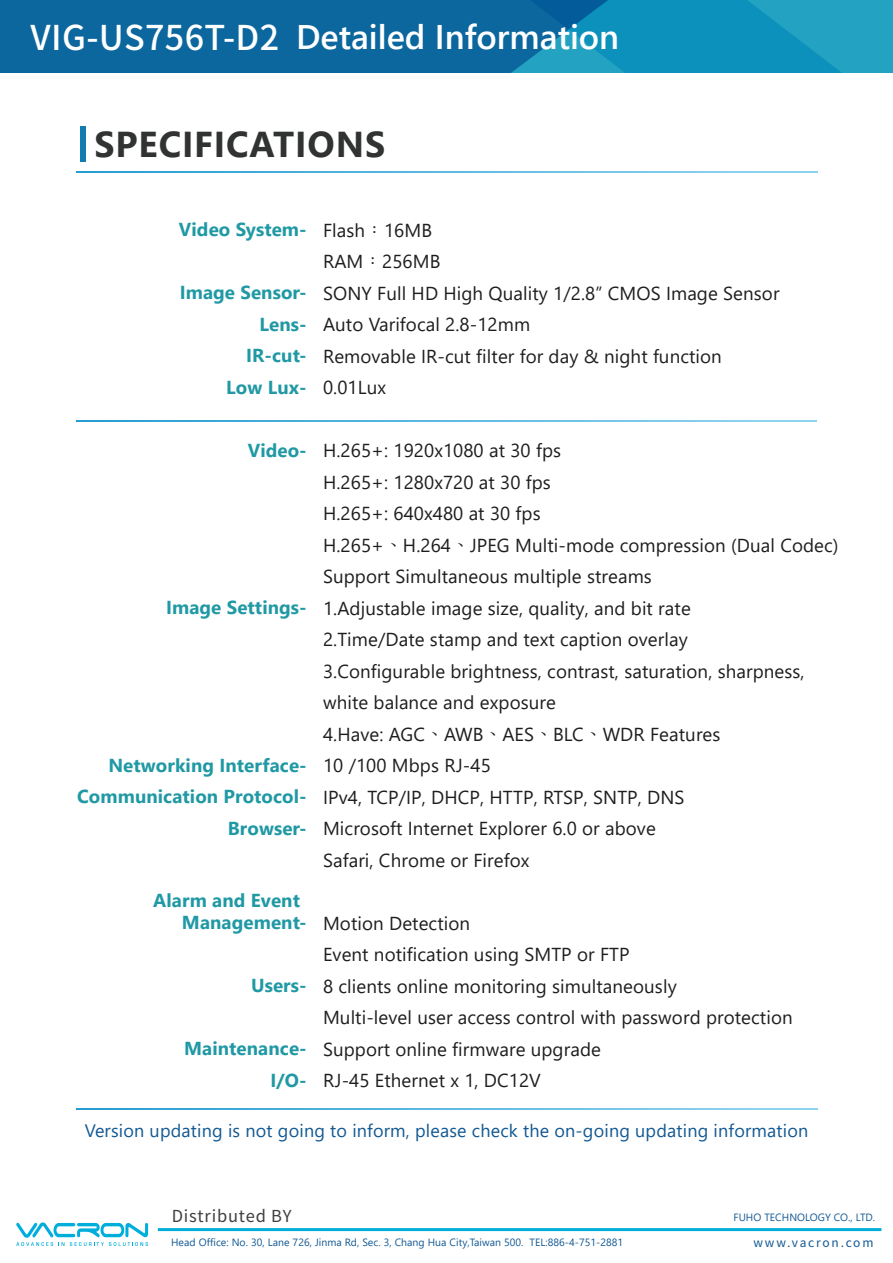
<style>
.page{position:relative;width:893px;height:1263px;background:#fff}
.page>*{position:absolute;margin:0;border:0;box-sizing:border-box;transform-origin:0 0}
.t1{font:700 36px "Segoe UI";letter-spacing:.02em;color:#313333}
.t2{font:600 34.2px "Segoe UI";color:#fff}
.t3{font:18.75px/31.5px "Segoe UI";letter-spacing:.005em;color:#1e1e1e}
.t4{font:700 18.75px/31.5px "Segoe UI";letter-spacing:.005em;color:#2099a5;text-align:right}
.t5{font:18px "Segoe UI";letter-spacing:.01em;color:#125993}
.t6{font:16.5px "Noto Sans CJ Ktc";letter-spacing:.05em;color:#3f3f3f}
.t7{font:12px "Noto Sans CJ Ktc";letter-spacing:.15em;color:#125993}
.t8{font:10.5px "Segoe UI";letter-spacing:.005em;color:#125993}
.s1{font-family:"Noto Sans CJ Ktc";font-weight:500}
.s2{font-family:"Adobe Ming Std";font-weight:300}
</style>
<div class="page">
<svg style="left:77px;top:171px;width:741px;height:1px"></svg>
<svg style="left:76px;top:421px;width:741px;height:1px"></svg>
<svg style="left:77px;top:1108px;width:741px;height:1px"></svg>
<svg style="left:754px;top:0;width:139px;height:73px;background:#1b9dbf"></svg>
<svg style="left:0;top:0;width:754px;height:73px;background:#0b72a4"></svg>
<div style="left:80px;top:127px;width:5px;height:35px;background:#127baf"></div>
<svg style="left:16px;top:1222px;width:132px;height:24px"></svg>
<hr style="left:158px;top:1228px;width:723px;height:3px;background:#00aedc">
<h2 class="t2" style="left:31px;top:5px;width:590px"><span class="s1">VIG-US756T-D2</span> Detailed Information</h2>
<h1 class="t1" style="left:95px;top:110px;width:292px">SPECIFICATIONS</h1>
<p class="t4" style="left:179px;top:212px;width:129px">Video System-</p>
<p class="t4" style="left:180px;top:275px;width:129px">Image Sensor-<br>Lens-<br>IR-cut-<br>Low Lux-</p>
<p class="t3" style="left:323px;top:213px;width:458px">Flash<span class="s2">：</span>16MB<br>RAM<span class="s2">：</span>256MB<br>SONY Full HD High Quality 1/2.8” CMOS Image Sensor<br>Auto Varifocal 2.8-12mm<br>Removable IR-cut filter for day &amp; night function<br>0.01Lux</p>
<p class="t4" style="left:248px;top:433px;width:61px">Video-</p>
<p class="t4" style="left:166px;top:590px;width:142px">Image Settings-</p>
<p class="t4" style="left:77px;top:748px;width:231px">Networking Interface-<br>Communication Protocol-<br>Browser-</p>
<p class="t4" style="left:153px;top:883px;width:148px">Alarm and Event</p>
<p class="t4" style="left:182px;top:905px;width:126px">Management-</p>
<p class="t4" style="left:251px;top:968px;width:57px">Users-</p>
<p class="t4" style="left:184px;top:1031px;width:124px">Maintenance-<br>I/O-</p>
<p class="t3" style="left:323px;top:433px;width:517px">H.265+: 1920x1080 at 30 fps<br>H.265+: 1280x720 at 30 fps<br>H.265+: 640x480 at 30 fps<br>H.265+<span class="s2">、</span>H.264<span class="s2">、</span>JPEG Multi-mode compression (Dual Codec)<br>Support Simultaneous multiple streams<br>1.Adjustable image size, quality, and bit rate<br>2.Time/Date stamp and text caption overlay<br>3.Configurable brightness, contrast, saturation, sharpness, white balance and exposure<br>4.Have: AGC<span class="s2">、</span>AWB<span class="s2">、</span>AES<span class="s2">、</span>BLC<span class="s2">、</span>WDR Features<br>10 /100 Mbps RJ-45<br>IPv4, TCP/IP, DHCP, HTTP, RTSP, SNTP, DNS<br>Microsoft Internet Explorer 6.0 or above<br>Safari, Chrome or Firefox</p>
<p class="t3" style="left:323px;top:906px;width:471px">Motion Detection<br>Event notification using SMTP or FTP<br>8 clients online monitoring simultaneously<br>Multi-level user access control with password protection Support online firmware upgrade<br>RJ-45 Ethernet x 1, DC12V</p>
<p class="t5" style="left:85px;top:1113px;width:725px">Version updating is not going to inform, please check the on-going updating information</p>
<p class="t6" style="left:172px;top:1207px;width:121px">Distributed BY</p>
<p class="t8" style="left:171px;top:1232px;width:454px">Head Office: No. 30, Lane 726, Jinma Rd, Sec. 3, Chang Hua City,Taiwan 500. TEL:886-4-751-2881</p>
<p class="t8" style="left:733px;top:1207px;width:143px">FUHO TECHNOLOGY CO., LTD.</p>
<p class="t7" style="left:753px;top:1236px;width:121px">www.vacron.com</p>
</div>
